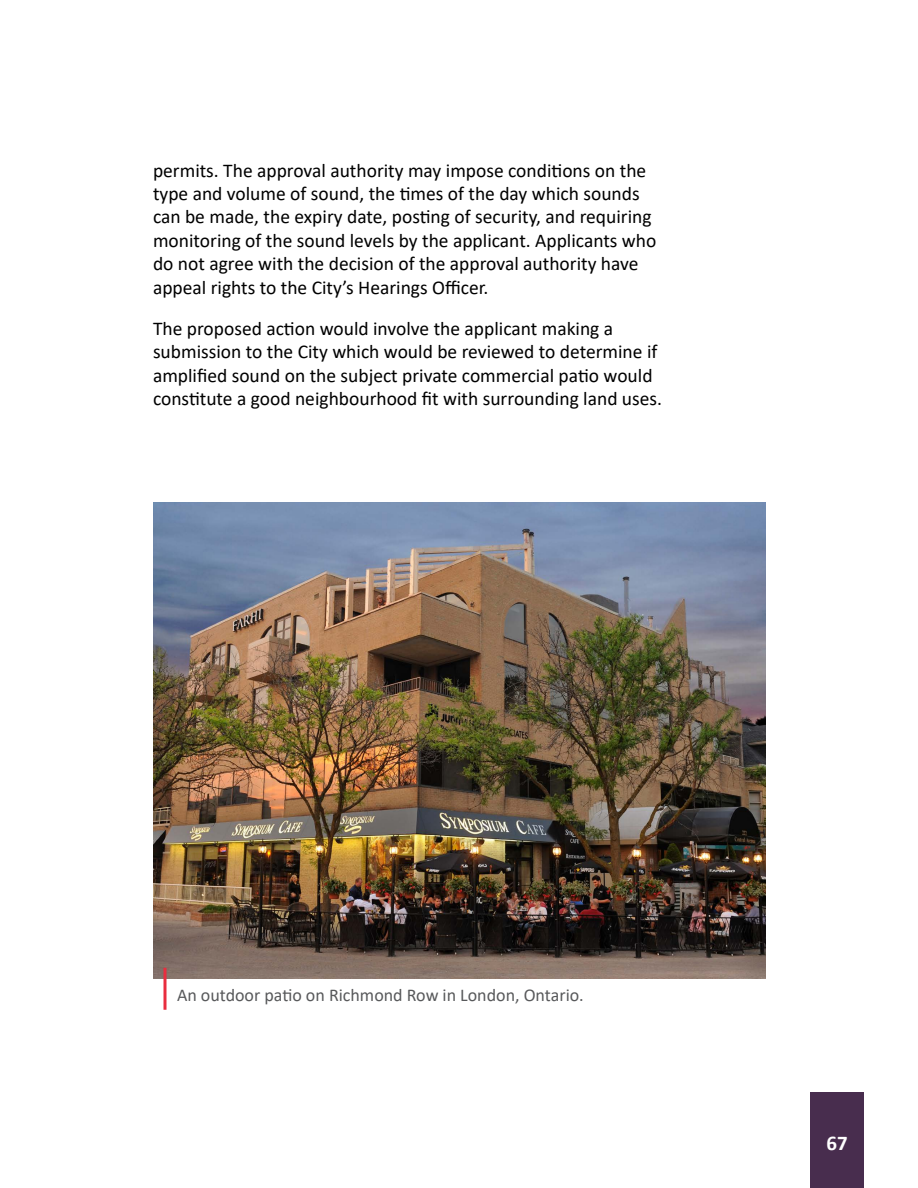
<style>
.page{position:relative;width:918px;height:1188px;background:#fff}
.page>*{position:absolute;margin:0;border:0;box-sizing:border-box;transform-origin:0 0}
.t1{font:700 21px "Calibri";color:#fff}
.Paragraph{font:19.5px/23.4px "Calibri";color:#000}
.Photo_credit{font:18px "Calibri";color:#58595b}
</style>
<div class="page">
<div style="left:810px;top:1093px;width:54px;height:95px;background:#482d4e"></div>
<img style="left:153px;top:502px;width:612px;height:476px">
<hr style="left:164px;top:968px;width:2px;height:42px;background:#e92d3f">
<p class="Paragraph" style="left:153px;top:158px;width:505px">permits. The approval authority may impose conditions on the type and volume of sound, the times of the day which sounds can be made, the expiry date, posting of security, and requiring monitoring of the sound levels by the applicant. Applicants who do not agree with the decision of the approval authority have appeal rights to the City’s Hearings Officer.</p>
<p class="Paragraph" style="left:153px;top:316px;width:511px">The proposed action would involve the applicant making a submission to the City which would be reviewed to determine if amplified sound on the subject private commercial patio would constitute a good neighbourhood fit with surrounding land uses.</p>
<p class="Photo_credit" style="left:177px;top:982px;width:408px">An outdoor patio on Richmond Row in London, Ontario.</p>
<p class="t1" style="left:826px;top:1128px;width:23px">67</p>
</div>
